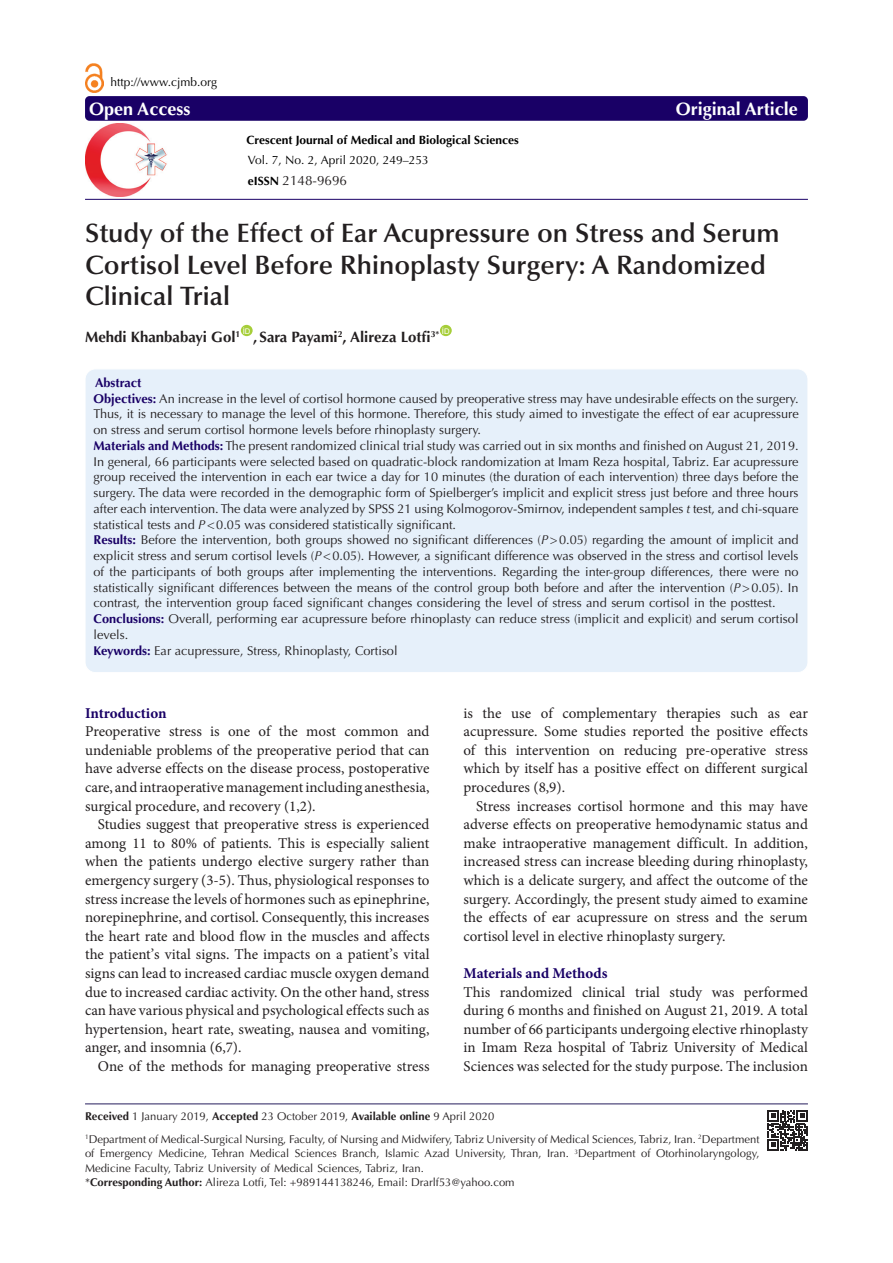
<style>
.page{position:relative;width:893px;height:1263px;background:#fff}
.page>*{position:absolute;margin:0;border:0;box-sizing:border-box;transform-origin:0 0}
.Pa3{font:600 26.7px/31.5px "Optima LT Std";color:#231f20}
.t1{font:700 18px "Optima LT Std";color:#fff}
.HTML_Preformatted{font:15px/18.6px "Minion Pro";color:#231f20;text-align:justify}
.t2{font:700 15px "Optima LT Std";color:#231f20}
.t3{font:700 15px "Minion Pro";color:#190066}
.t4{font:13.5px "Optima LT Std";color:#231f20}
.t5{font:12.75px/15.8px "Optima LT Std";color:#231f20;text-align:justify}
.t6{font:700 12.75px "Optima LT Std";color:#190066}
.t7{font:12px "Optima LT Std";color:#000}
.t8{font:700 12px "Optima LT Std";color:#000}
.t9{font:11.25px/14.2px "Optima LT Std";color:#231f20;text-align:justify}
.t10{font:7.8px "Arial";color:#fff}
.s1{font-weight:700;font-size:12px;color:#000}
.s2{font-weight:700;color:#190066}
.s3{font-style:italic}
.s4{font-weight:700}
</style>
<div class="page">
<div style="left:85px;top:369px;width:723px;height:304px;background:#e6f0fa;border-radius:10px"></div>
<div style="left:241px;top:325px;width:12px;height:11px;background:#a6ce39;border-radius:50%"></div>
<div style="left:440px;top:325px;width:12px;height:11px;background:#a6ce39;border-radius:50%"></div>
<div style="left:85px;top:96px;width:723px;height:25px;background:#190066;border-radius:4px"></div>
<hr style="left:85px;top:199px;width:723px;height:1px;background:#190066">
<hr style="left:85px;top:1103px;width:723px;height:1px;background:#261d5c">
<img style="left:85px;top:63px;width:19px;height:30px">
<img style="left:85px;top:124px;width:82px;height:72px">
<svg style="left:768px;top:1110px;width:40px;height:40px"></svg>
<p class="t7" style="left:111px;top:75px;width:108px">http://www.cjmb.org</p>
<p class="t1" style="left:89px;top:98px;width:103px">Open Access</p>
<p class="t1" style="left:676px;top:98px;width:124px">Original Article</p>
<p class="t8" style="left:247px;top:132px;width:274px">Crescent Journal of Medical and Biological Sciences</p>
<p class="t7" style="left:248px;top:153px;width:183px">Vol. 7, No. 2, April 2020, 249–253</p>
<p class="t4" style="left:248px;top:172px;width:101px"><span class="s1">eISSN</span> 2148-9696</p>
<p class="Pa3" style="left:85px;top:218px;width:696px">Study of the Effect of Ear Acupressure on Stress and Serum<br>Cortisol Level Before Rhinoplasty Surgery: A Randomized<br>Clinical Trial</p>
<p class="t2" style="left:85px;top:328px;width:157px">Mehdi Khanbabayi Gol<sup>1</sup></p>
<p class="t10" style="left:243px;top:325px;width:9px">ID</p>
<p class="t2" style="left:253px;top:328px;width:188px">, Sara Payami<sup>2</sup>, Alireza Lotfi<sup>3*</sup></p>
<p class="t10" style="left:442px;top:325px;width:9px">ID</p>
<p class="t6" style="left:95px;top:375px;width:48px">Abstract</p>
<p class="t5" style="left:94px;top:390px;width:707px"><span class="s2">Objectives:</span> An increase in the level of cortisol hormone caused by preoperative stress may have undesirable effects on the surgery.<br>Thus, it is necessary to manage the level of this hormone. Therefore, this study aimed to investigate the effect of ear acupressure on stress and serum cortisol hormone levels before rhinoplasty surgery.</p>
<p class="t5" style="left:94px;top:438px;width:707px"><span class="s2">Materials and Methods:</span> The present randomized clinical trial study was carried out in six months and finished on August 21, 2019.<br>In general, 66 participants were selected based on quadratic-block randomization at Imam Reza hospital, Tabriz. Ear acupressure group received the intervention in each ear twice a day for 10 minutes (the duration of each intervention) three days before the surgery. The data were recorded in the demographic form of Spielberger’s implicit and explicit stress just before and three hours after each intervention. The data were analyzed by SPSS 21 using Kolmogorov-Smirnov, independent samples <span class="s3">t</span> test, and chi-square statistical tests and <span class="s3">P</span>&lt;0.05 was considered statistically significant.</p>
<p class="t5" style="left:94px;top:532px;width:707px"><span class="s2">Results:</span> Before the intervention, both groups showed no significant differences (<span class="s3">P</span>&gt;0.05) regarding the amount of implicit and explicit stress and serum cortisol levels (<span class="s3">P</span>&lt;0.05). However, a significant difference was observed in the stress and cortisol levels of the participants of both groups after implementing the interventions. Regarding the inter-group differences, there were no statistically significant differences between the means of the control group both before and after the intervention (<span class="s3">P</span>&gt;0.05). In contrast, the intervention group faced significant changes considering the level of stress and serum cortisol in the posttest.</p>
<p class="t5" style="left:94px;top:611px;width:706px"><span class="s2">Conclusions:</span> Overall, performing ear acupressure before rhinoplasty can reduce stress (implicit and explicit) and serum cortisol levels.</p>
<p class="t5" style="left:94px;top:642px;width:306px"><span class="s2">Keywords:</span> Ear acupressure, Stress, Rhinoplasty, Cortisol</p>
<p class="t3" style="left:85px;top:702px;width:83px">Introduction</p>
<p class="HTML_Preformatted" style="left:85px;top:722px;width:346px">Preoperative stress is one of the most common and undeniable problems of the preoperative period that can have adverse effects on the disease process, postoperative care, and intraoperative management including anesthesia, surgical procedure, and recovery (1,2).</p>
<p class="HTML_Preformatted" style="left:85px;top:815px;width:346px;text-indent:13px">Studies suggest that preoperative stress is experienced among 11 to 80% of patients. This is especially salient when the patients undergo elective surgery rather than emergency surgery (3-5). Thus, physiological responses to stress increase the levels of hormones such as epinephrine, norepinephrine, and cortisol. Consequently, this increases the heart rate and blood flow in the muscles and affects the patient’s vital signs. The impacts on a patient’s vital signs can lead to increased cardiac muscle oxygen demand due to increased cardiac activity. On the other hand, stress can have various physical and psychological effects such as hypertension, heart rate, sweating, nausea and vomiting, anger, and insomnia (6,7).</p>
<p class="HTML_Preformatted" style="left:98px;top:1057px;width:333px">One of the methods for managing preoperative stress</p>
<p class="HTML_Preformatted" style="left:463px;top:703px;width:346px">is the use of complementary therapies such as ear acupressure. Some studies reported the positive effects of this intervention on reducing pre-operative stress which by itself has a positive effect on different surgical procedures (8,9).</p>
<p class="HTML_Preformatted" style="left:463px;top:796px;width:346px;text-indent:13px">Stress increases cortisol hormone and this may have adverse effects on preoperative hemodynamic status and make intraoperative management difficult. In addition, increased stress can increase bleeding during rhinoplasty, which is a delicate surgery, and affect the outcome of the surgery. Accordingly, the present study aimed to examine the effects of ear acupressure on stress and the serum cortisol level in elective rhinoplasty surgery.</p>
<p class="t3" style="left:463px;top:962px;width:145px">Materials and Methods</p>
<p class="HTML_Preformatted" style="left:463px;top:982px;width:346px">This randomized clinical trial study was performed during 6 months and finished on August 21, 2019. A total number of 66 participants undergoing elective rhinoplasty in Imam Reza hospital of Tabriz University of Medical Sciences was selected for the study purpose. The inclusion</p>
<p class="t9" style="left:85px;top:1109px;width:411px"><span class="s4">Received</span> 1 January 2019, <span class="s4">Accepted</span> 23 October 2019, <span class="s4">Available online</span> 9 April 2020</p>
<p class="t9" style="left:85px;top:1132px;width:676px"><sup>1</sup>Department of Medical-Surgical Nursing, Faculty, of Nursing and Midwifery, Tabriz University of Medical Sciences, Tabriz, Iran. <sup>2</sup>Department of Emergency Medicine, Tehran Medical Sciences Branch, Islamic Azad University, Thran, Iran. <sup>3</sup>Department of Otorhinolaryngology, Medicine Faculty, Tabriz University of Medical Sciences, Tabriz, Iran.</p>
<p class="t9" style="left:85px;top:1175px;width:431px">*<span class="s4">Corresponding Author:</span> Alireza Lotfi, Tel: +989144138246, Email: Drarlf53@yahoo.com</p>
</div>
